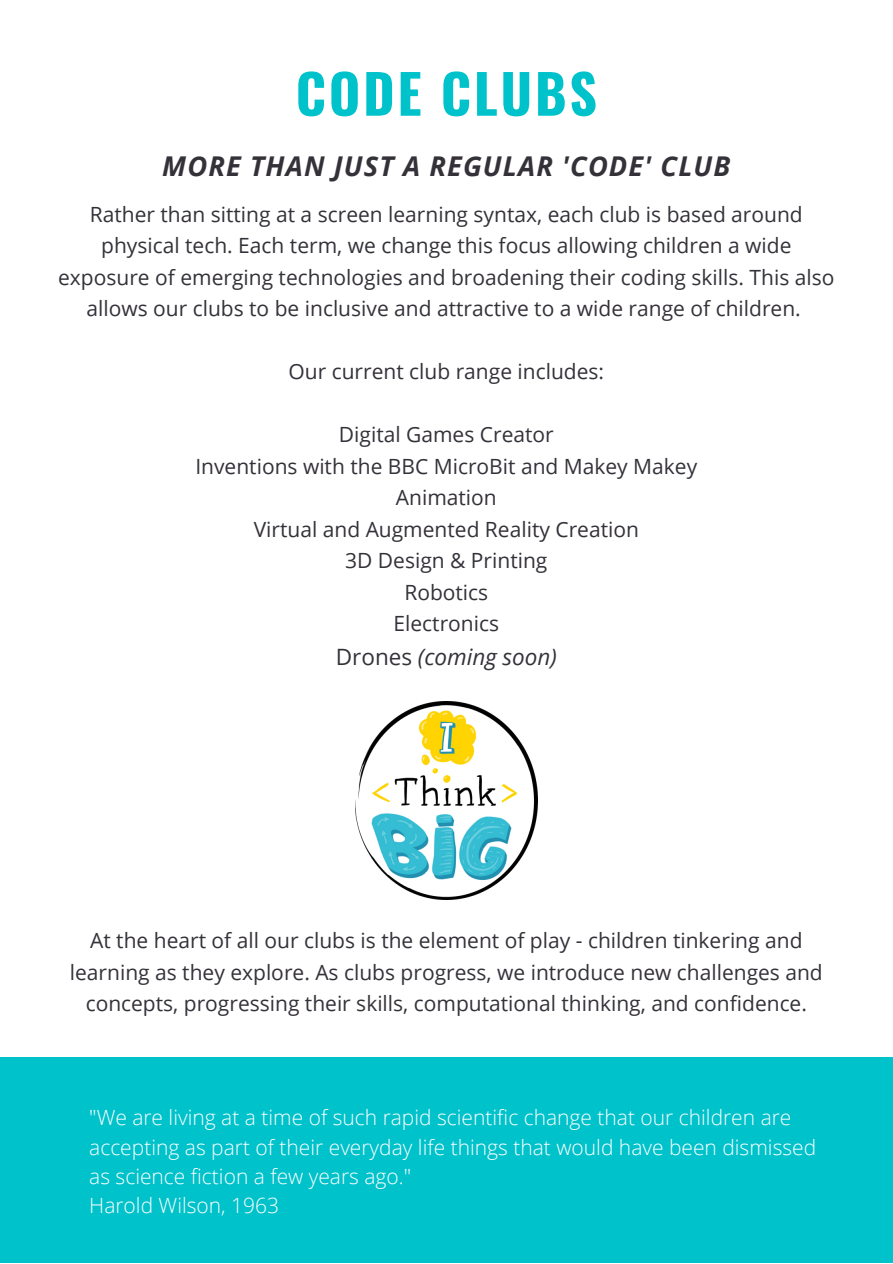
<style>
.page{position:relative;width:893px;height:1264px;background:#fff}
.page>*{position:absolute;margin:0;border:0;box-sizing:border-box;transform-origin:0 0}
.t1{font:700 54px "Oswald";letter-spacing:.05em;color:#00c2cb}
.t2{font:italic 700 27.3px "Open Sans";letter-spacing:.04em;color:#353139}
.t3{font:italic 22.5px "Open Sans";color:#353139}
.t4{font:21px/31.5px "Open Sans";color:#353139;text-align:center}
.t5{font:300 21px/29.2px "Open Sans";color:#fff}
.s1{font-style:normal}
</style>
<div class="page">
<div style="left:0;top:1057px;width:892px;height:205px;background:#00c2cb"></div>
<img style="left:355px;top:701px;width:182px;height:198px">
<p class="t1" style="left:296px;top:51px;width:303px">CODE CLUBS</p>
<p class="t2" style="left:162px;top:147px;width:569px">MORE THAN JUST A REGULAR 'CODE' CLUB</p>
<p class="t4" style="left:58px;top:198px;width:777px">Rather than sitting at a screen learning syntax, each club is based around physical tech. Each term, we change this focus allowing children a wide exposure of emerging technologies and broadening their coding skills. This also allows our clubs to be inclusive and attractive to a wide range of children.</p>
<p class="t4" style="left:288px;top:355px;width:317px">Our current club range includes:</p>
<p class="t4" style="left:339px;top:418px;width:216px">Digital Games Creator</p>
<p class="t4" style="left:195px;top:450px;width:503px">Inventions with the BBC MicroBit and Makey Makey</p>
<p class="t4" style="left:396px;top:481px;width:102px">Animation</p>
<p class="t4" style="left:254px;top:513px;width:386px">Virtual and Augmented Reality Creation</p>
<p class="t4" style="left:345px;top:544px;width:204px">3D Design &amp; Printing</p>
<p class="t4" style="left:404px;top:576px;width:85px">Robotics</p>
<p class="t4" style="left:393px;top:607px;width:107px">Electronics</p>
<p class="t3" style="left:336px;top:641px;width:222px"><span class="s1">Drones</span> (coming soon)</p>
<p class="t4" style="left:70px;top:924px;width:754px">At the heart of all our clubs is the element of play - children tinkering and learning as they explore. As clubs progress, we introduce new challenges and concepts, progressing their skills, computational thinking, and confidence.</p>
<p class="t5" style="left:89px;top:1102px;width:728px">"We are living at a time of such rapid scientific change that our children are accepting as part of their everyday life things that would have been dismissed as science fiction a few years ago."</p>
<p class="t5" style="left:89px;top:1190px;width:191px">Harold Wilson, 1963</p>
</div>
